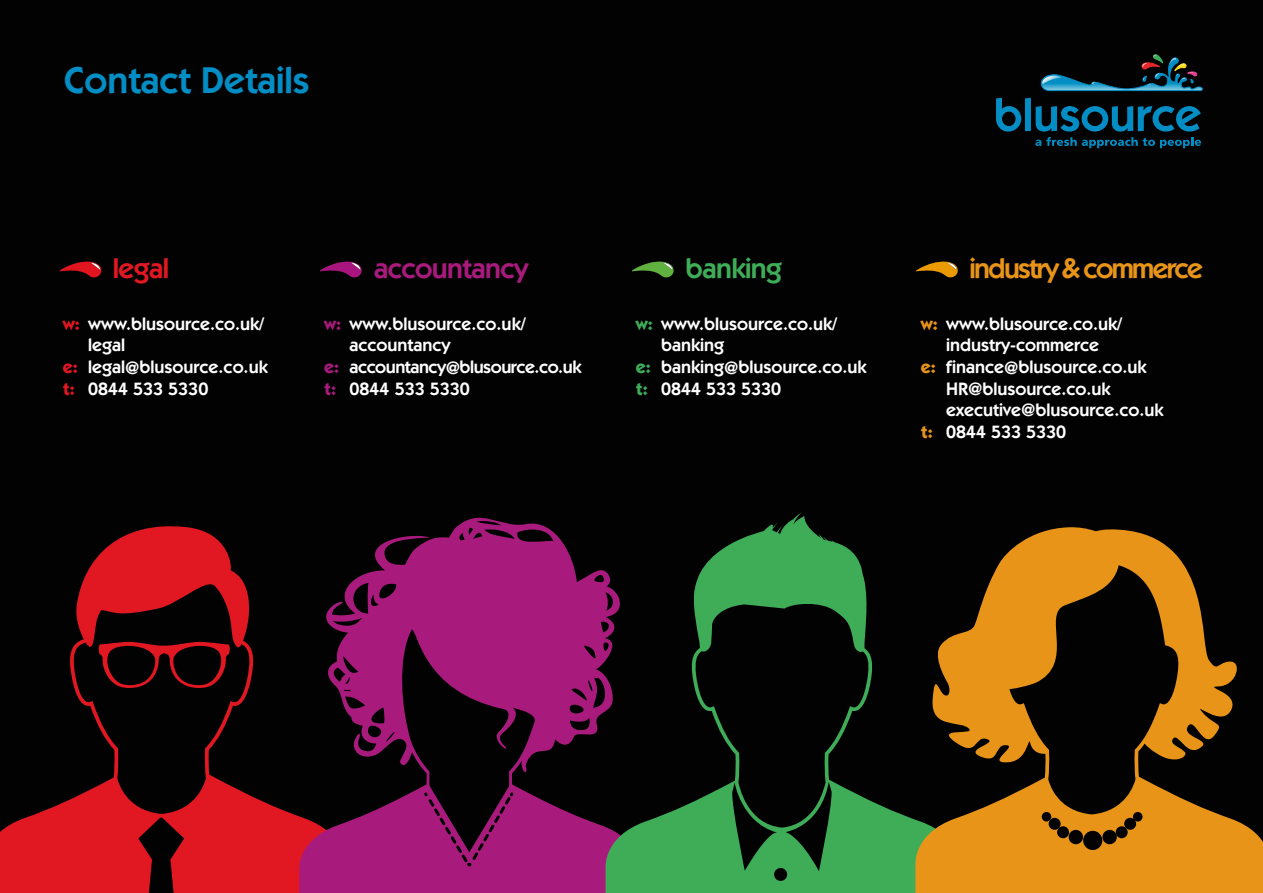
<style>
.page{position:relative;width:1263px;height:893px;background:#020203}
.page>*{position:absolute;margin:0;border:0;box-sizing:border-box;transform-origin:0 0}
.t1{font:600 37.5px "Itc Kabel";color:#028ec5}
.t2{font:600 28.5px "Itc Kabel";letter-spacing:-.06em;color:#e89419}
.t3{font:600 28.5px "Itc Kabel";letter-spacing:-.02em;color:#a91a7d}
.t4{font:600 28.5px "Itc Kabel";letter-spacing:-.02em;color:#3fad58}
.t5{font:600 28.5px "Itc Kabel";letter-spacing:-.02em;color:#e11721}
.t6{font:600 18px "Itc Kabel";color:#fff}
.t7{font:600 18px "Itc Kabel";letter-spacing:-.025em;color:#fff}
.s1{font-weight:700;color:#e11721}
.s2{font-weight:700;color:#a91a7d}
.s3{font-weight:700;color:#3fad58}
.s4{font-weight:700;color:#e89419}
</style>
<div class="page">
<svg style="left:1041px;top:55px;width:162px;height:36px"></svg>
<svg style="left:996px;top:98px;width:205px;height:50px"></svg>
<svg style="left:0;top:526px;width:297px;height:367px"></svg>
<svg style="left:99px;top:642px;width:131px;height:46px"></svg>
<svg style="left:297px;top:517px;width:306px;height:376px;fill:#a91a7d"></svg>
<svg style="left:603px;top:570px;width:310px;height:323px"></svg>
<svg style="left:732px;top:782px;width:45px;height:89px"></svg>
<svg style="left:785px;top:782px;width:47px;height:89px"></svg>
<div style="left:774px;top:868px;width:13px;height:13px;background:#020203;border-radius:50%"></div>
<svg style="left:694px;top:512px;width:170px;height:85px"></svg>
<svg style="left:913px;top:527px;width:350px;height:366px"></svg>
<div style="left:1083px;top:831px;width:19px;height:19px;background:#020203;border-radius:50%"></div>
<div style="left:1102px;top:830px;width:15px;height:14px;background:#020203;border-radius:50%"></div>
<div style="left:1069px;top:830px;width:14px;height:14px;background:#020203;border-radius:50%"></div>
<div style="left:1116px;top:826px;width:12px;height:12px;background:#020203;border-radius:50%"></div>
<div style="left:1057px;top:826px;width:12px;height:12px;background:#020203;border-radius:50%"></div>
<div style="left:1124px;top:818px;width:12px;height:12px;background:#020203;border-radius:50%"></div>
<div style="left:1133px;top:812px;width:9px;height:9px;background:#020203;border-radius:50%"></div>
<div style="left:1042px;top:812px;width:9px;height:9px;background:#020203;border-radius:50%"></div>
<div style="left:1049px;top:818px;width:11px;height:12px;background:#020203;border-radius:50%"></div>
<svg style="left:421px;top:765px;width:95px;height:107px"></svg>
<svg style="left:632px;top:261px;width:42px;height:17px"></svg>
<svg style="left:59px;top:261px;width:43px;height:17px"></svg>
<svg style="left:320px;top:261px;width:42px;height:17px"></svg>
<svg style="left:916px;top:261px;width:42px;height:17px"></svg>
<h1 class="t1" style="left:64px;top:58px;width:247px">Contact Details</h1>
<h2 class="t5" style="left:113px;top:252px;width:58px">legal</h2>
<h2 class="t3" style="left:374px;top:252px;width:156px">accountancy</h2>
<h2 class="t4" style="left:686px;top:252px;width:98px">banking</h2>
<h2 class="t2" style="left:969px;top:252px;width:235px">industry &amp; commerce</h2>
<p class="t6" style="left:63px;top:313px;width:203px"><span class="s1">w:</span> www.blusource.co.uk/</p>
<p class="t6" style="left:88px;top:335px;width:39px">legal</p>
<p class="t6" style="left:63px;top:356px;width:206px"><span class="s1">e:</span> legal@blusource.co.uk</p>
<p class="t6" style="left:63px;top:378px;width:147px"><span class="s1">t:</span> 0844 533 5330</p>
<p class="t6" style="left:324px;top:313px;width:203px"><span class="s2">w:</span> www.blusource.co.uk/</p>
<p class="t6" style="left:350px;top:335px;width:103px">accountancy</p>
<p class="t7" style="left:324px;top:356px;width:259px"><span class="s2">e:</span> accountancy@blusource.co.uk</p>
<p class="t6" style="left:324px;top:378px;width:147px"><span class="s2">t:</span> 0844 533 5330</p>
<p class="t6" style="left:636px;top:313px;width:203px"><span class="s3">w:</span> www.blusource.co.uk/</p>
<p class="t6" style="left:661px;top:335px;width:65px">banking</p>
<p class="t6" style="left:636px;top:356px;width:232px"><span class="s3">e:</span> banking@blusource.co.uk</p>
<p class="t6" style="left:636px;top:378px;width:147px"><span class="s3">t:</span> 0844 533 5330</p>
<p class="t6" style="left:921px;top:313px;width:203px"><span class="s4">w:</span> www.blusource.co.uk/</p>
<p class="t6" style="left:946px;top:335px;width:154px">industry-commerce</p>
<p class="t6" style="left:921px;top:356px;width:227px"><span class="s4">e:</span> finance@blusource.co.uk</p>
<p class="t6" style="left:946px;top:378px;width:166px">HR@blusource.co.uk</p>
<p class="t6" style="left:946px;top:399px;width:219px">executive@blusource.co.uk</p>
<p class="t6" style="left:921px;top:421px;width:147px"><span class="s4">t:</span> 0844 533 5330</p>
</div>
